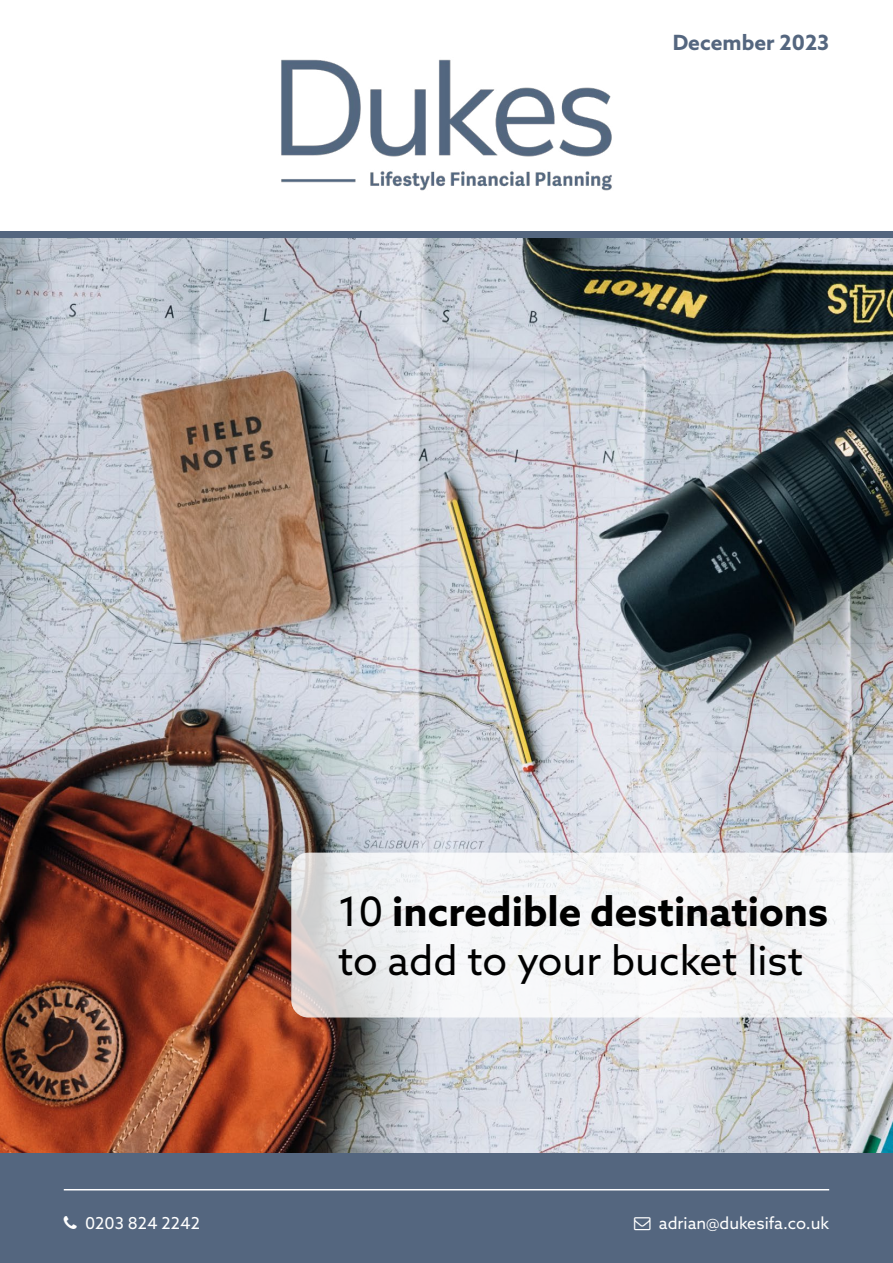
<style>
.page{position:relative;width:893px;height:1263px;background:#fff}
.page>*{position:absolute;margin:0;border:0;box-sizing:border-box;transform-origin:0 0}
.t1{font:40.5px/48.6px "Azo Sans";color:#000}
.t2{font:700 21px "Azo Sans";color:#54667f}
.t3{font:16.5px "Azo Sans";color:#fff}
.s1{font-weight:700}
</style>
<div class="page">
<img style="left:0;top:238px;width:893px;height:915px">
<div style="left:0;top:1153px;width:893px;height:110px;background:#54667f"></div>
<svg style="left:291px;top:853px;width:602px;height:164px;fill:#f5f6f7"></svg>
<hr style="left:64px;top:1189px;width:765px;height:1px;background:#fff">
<div style="left:0;top:232px;width:893px;height:6px;background:#54667f"></div>
<img style="left:281px;top:59px;width:331px;height:132px">
<p class="t2" style="left:673px;top:29px;width:158px">December 2023</p>
<p class="t1" style="left:338px;top:887px;width:492px">10 <span class="s1">incredible destinations </span>to add to your bucket list</p>
<p class="t3" style="left:85px;top:1212px;width:116px">0203 824 2242</p>
<p class="t3" style="left:659px;top:1212px;width:172px">adrian@dukesifa.co.uk</p>
</div>
